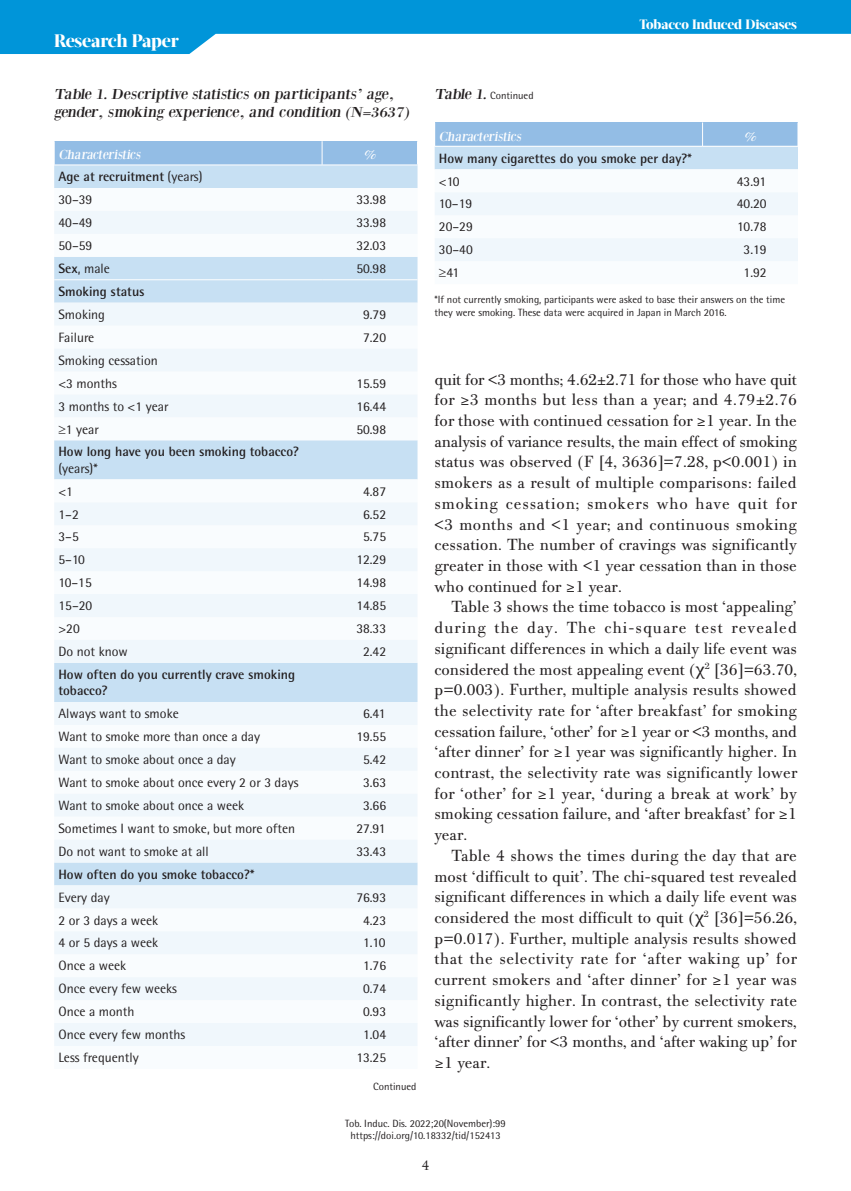
<style>
.page{position:relative;width:851px;height:1191px;background:#fff}
.page>*{position:absolute;margin:0;border:0;box-sizing:border-box;transform-origin:0 0}
.t1{font:800 18px "Acta Display W04";letter-spacing:-.01em;color:#fff}
.t2{font:17.25px/20.7px "PF Bodoni Text";color:#231f20;text-align:justify}
.t3{font:15px/18px "Bodoni XT";color:#231f20;scale:1.1 1}
.t4{font:15px "PF Bodoni Text";color:#231f20}
.t5{font:13.5px/23px "Rotis Semi Sans Hel";color:#231f20}
.t6{font:700 13.5px/23px "Rotis Semi Sans Hel";color:#231f20}
.t7{font:13.5px "Bodoni XT";color:#fff}
.t8{font:800 13.5px "Acta Display W04";letter-spacing:-.01em;color:#fff}
.t9{font:10.5px/12.6px "Rotis Semi Sans Hel";color:#231f20;text-align:center}
.s1{font-weight:400}
.s2{font-weight:700}
.s3{font-family:"Bodoni XT";font-size:15px}
.s4{font-family:"Georgia";font-size:15px}
.s5{font-family:"Georgia"}
</style>
<div class="page">
<svg style="left:0;top:0;width:850px;height:54px;fill:#0095d9"></svg>
<div style="left:54px;top:141px;width:268px;height:24px;background:#93bde5"></div>
<div style="left:322px;top:141px;width:95px;height:24px;background:#93bde5"></div>
<div style="left:54px;top:166px;width:363px;height:22px;background:#c7e0f3"></div>
<svg style="left:54px;top:211px;width:363px;height:835px;fill:#f0f7fc"></svg>
<svg style="left:54px;top:141px;width:1px;height:24px"></svg>
<svg style="left:322px;top:141px;width:1px;height:24px"></svg>
<hr style="left:54px;top:279px;width:268px;height:1px;background:#fff">
<hr style="left:322px;top:279px;width:95px;height:1px;background:#fff">
<svg style="left:435px;top:169px;width:362px;height:1px"></svg>
<svg style="left:435px;top:192px;width:362px;height:69px"></svg>
<svg style="left:434px;top:122px;width:364px;height:47px;background:#adceec"></svg>
<hr style="left:434px;top:146px;width:268px;height:1px;background:#fff">
<hr style="left:702px;top:146px;width:96px;height:1px;background:#fff">
<p class="t1" style="left:54px;top:30px;width:126px">Research Paper</p>
<p class="t3" style="left:54px;top:85px;width:327px">Table 1. Descriptive statistics on participants’ age, gender, smoking experience, and condition (N=3637)</p>
<p class="t7" style="left:58px;top:147px;width:86px">Characteristics</p>
<p class="t7" style="left:363px;top:147px;width:17px">%</p>
<p class="t6" style="left:58px;top:165px;width:145px">Age at recruitment <span class="s1">(years)<br>30–39</span></p>
<p class="t5" style="left:356px;top:188px;width:31px">33.98</p>
<p class="t5" style="left:58px;top:211px;width:35px">40–49</p>
<p class="t5" style="left:356px;top:211px;width:31px">33.98</p>
<p class="t5" style="left:58px;top:234px;width:35px">50–59</p>
<p class="t5" style="left:356px;top:234px;width:31px">32.03</p>
<p class="t5" style="left:58px;top:257px;width:53px"><span class="s2">Sex</span>, male</p>
<p class="t5" style="left:356px;top:257px;width:31px">50.98</p>
<p class="t6" style="left:58px;top:280px;width:88px">Smoking status</p>
<p class="t5" style="left:58px;top:303px;width:48px">Smoking</p>
<p class="t5" style="left:363px;top:303px;width:25px">9.79</p>
<p class="t5" style="left:58px;top:325px;width:37px">Failure</p>
<p class="t5" style="left:363px;top:325px;width:25px">7.20</p>
<p class="t5" style="left:58px;top:348px;width:101px">Smoking cessation &lt;3 months</p>
<p class="t5" style="left:356px;top:371px;width:31px">15.59</p>
<p class="t5" style="left:58px;top:394px;width:111px">3 months to &lt;1 year</p>
<p class="t5" style="left:356px;top:394px;width:31px">16.44</p>
<p class="t5" style="left:58px;top:417px;width:42px">≥1 year</p>
<p class="t5" style="left:356px;top:417px;width:31px">50.98</p>
<p class="t6" style="left:58px;top:440px;width:242px">How long have you been smoking tobacco?</p>
<p class="t5" style="left:58px;top:456px;width:41px">(years)* &lt;1</p>
<p class="t5" style="left:363px;top:479px;width:25px">4.87</p>
<p class="t5" style="left:58px;top:502px;width:22px">1–2</p>
<p class="t5" style="left:363px;top:502px;width:25px">6.52</p>
<p class="t5" style="left:58px;top:525px;width:22px">3–5</p>
<p class="t5" style="left:363px;top:525px;width:25px">5.75</p>
<p class="t5" style="left:58px;top:548px;width:28px">5–10</p>
<p class="t5" style="left:356px;top:548px;width:31px">12.29</p>
<p class="t5" style="left:58px;top:571px;width:35px">10–15</p>
<p class="t5" style="left:356px;top:571px;width:31px">14.98</p>
<p class="t5" style="left:58px;top:594px;width:35px">15–20</p>
<p class="t5" style="left:356px;top:594px;width:31px">14.85</p>
<p class="t5" style="left:58px;top:617px;width:23px">&gt;20</p>
<p class="t5" style="left:356px;top:617px;width:31px">38.33</p>
<p class="t5" style="left:58px;top:640px;width:71px">Do not know</p>
<p class="t5" style="left:363px;top:640px;width:25px">2.42</p>
<p class="t6" style="left:58px;top:666px;width:238px;line-height:16.2px">How often do you currently crave smoking tobacco?</p>
<p class="t5" style="left:58px;top:702px;width:122px">Always want to smoke</p>
<p class="t5" style="left:363px;top:702px;width:24px">6.41</p>
<p class="t5" style="left:58px;top:725px;width:203px">Want to smoke more than once a day</p>
<p class="t5" style="left:356px;top:725px;width:31px">19.55</p>
<p class="t5" style="left:58px;top:748px;width:179px">Want to smoke about once a day</p>
<p class="t5" style="left:363px;top:748px;width:25px">5.42</p>
<p class="t5" style="left:58px;top:771px;width:241px">Want to smoke about once every 2 or 3 days</p>
<p class="t5" style="left:363px;top:771px;width:25px">3.63</p>
<p class="t5" style="left:58px;top:793px;width:187px">Want to smoke about once a week</p>
<p class="t5" style="left:363px;top:793px;width:25px">3.66</p>
<p class="t5" style="left:58px;top:816px;width:238px">Sometimes I want to smoke, but more often</p>
<p class="t5" style="left:356px;top:816px;width:31px">27.91</p>
<p class="t5" style="left:58px;top:839px;width:152px">Do not want to smoke at all</p>
<p class="t5" style="left:356px;top:839px;width:31px">33.43</p>
<p class="t6" style="left:58px;top:862px;width:197px">How often do you smoke tobacco?*</p>
<p class="t5" style="left:58px;top:885px;width:53px">Every day</p>
<p class="t5" style="left:356px;top:885px;width:31px">76.93</p>
<p class="t5" style="left:58px;top:908px;width:101px">2 or 3 days a week</p>
<p class="t5" style="left:363px;top:908px;width:25px">4.23</p>
<p class="t5" style="left:58px;top:931px;width:101px">4 or 5 days a week</p>
<p class="t5" style="left:363px;top:931px;width:24px">1.10</p>
<p class="t5" style="left:58px;top:954px;width:69px">Once a week</p>
<p class="t5" style="left:363px;top:954px;width:25px">1.76</p>
<p class="t5" style="left:58px;top:977px;width:120px">Once every few weeks</p>
<p class="t5" style="left:363px;top:977px;width:25px">0.74</p>
<p class="t5" style="left:58px;top:1000px;width:78px">Once a month</p>
<p class="t5" style="left:363px;top:1000px;width:25px">0.93</p>
<p class="t5" style="left:58px;top:1023px;width:128px">Once every few months</p>
<p class="t5" style="left:363px;top:1023px;width:25px">1.04</p>
<p class="t5" style="left:58px;top:1046px;width:82px">Less frequently</p>
<p class="t5" style="left:356px;top:1046px;width:31px">13.25</p>
<p class="t9" style="left:373px;top:1079px;width:45px">Continued</p>
<p class="t9" style="left:434px;top:89px;width:101px"><span class="s3">Table 1.</span> Continued</p>
<p class="t8" style="left:639px;top:17px;width:159px">Tobacco Induced Diseases</p>
<p class="t7" style="left:439px;top:128px;width:86px">Characteristics</p>
<p class="t7" style="left:743px;top:128px;width:17px">%</p>
<p class="t6" style="left:439px;top:146px;width:254px">How many cigarettes do you smoke per day?*</p>
<p class="t5" style="left:439px;top:169px;width:22px">&lt;10</p>
<p class="t5" style="left:736px;top:169px;width:31px">43.91</p>
<p class="t5" style="left:439px;top:192px;width:35px">10–19</p>
<p class="t5" style="left:736px;top:192px;width:31px">40.20</p>
<p class="t5" style="left:439px;top:215px;width:35px">20–29</p>
<p class="t5" style="left:737px;top:215px;width:31px">10.78</p>
<p class="t5" style="left:439px;top:238px;width:35px">30–40</p>
<p class="t5" style="left:743px;top:238px;width:25px">3.19</p>
<p class="t5" style="left:439px;top:261px;width:22px">≥41</p>
<p class="t5" style="left:743px;top:261px;width:25px">1.92</p>
<p class="t9" style="left:434px;top:293px;width:352px;text-align:left">*If not currently smoking, participants were asked to base their answers on the time they were smoking. These data were acquired in Japan in March 2016.</p>
<p class="t2" style="left:434px;top:369px;width:364px">quit for &lt;3 months; 4.62<span class="s4">±</span>2.71 for those who have quit for <span class="s4">≥</span>3 months but less than a year; and 4.79<span class="s4">±</span>2.76 for those with continued cessation for <span class="s4">≥</span>1 year. In the analysis of variance results, the main effect of smoking status was observed (F [4, 3636]=7.28, p&lt;0.001) in smokers as a result of multiple comparisons: failed smoking cessation; smokers who have quit for &lt;3 months and &lt;1 year; and continuous smoking cessation. The number of cravings was significantly greater in those with &lt;1 year cessation than in those who continued for <span class="s4">≥</span>1 year.</p>
<p class="t2" style="left:434px;top:597px;width:364px;text-indent:17px">Table 3 shows the time tobacco is most ‘appealing’ during the day. The chi-square test revealed significant differences in which a daily life event was considered the most appealing event (<span class="s5">χ</span><sup>2</sup> [36]=63.70, p=0.003). Further, multiple analysis results showed the selectivity rate for ‘after breakfast’ for smoking cessation failure, ‘other’ for <span class="s4">≥</span>1 year or &lt;3 months, and ‘after dinner’ for <span class="s4">≥</span>1 year was significantly higher. In contrast, the selectivity rate was significantly lower for ‘other’ for <span class="s4">≥</span>1 year, ‘during a break at work’ by smoking cessation failure, and ‘after breakfast’ for <span class="s4">≥</span>1 year.</p>
<p class="t2" style="left:434px;top:845px;width:364px;text-indent:17px">Table 4 shows the times during the day that are most ‘difficult to quit’. The chi-squared test revealed significant differences in which a daily life event was considered the most difficult to quit (<span class="s5">χ</span><sup>2</sup> [36]=56.26, p=0.017). Further, multiple analysis results showed that the selectivity rate for ‘after waking up’ for current smokers and ‘after dinner’ for <span class="s4">≥</span>1 year was significantly higher. In contrast, the selectivity rate was significantly lower for ‘other’ by current smokers, ‘after dinner’ for &lt;3 months, and ‘after waking up’ for <span class="s4">≥</span>1 year.</p>
<p class="t9" style="left:345px;top:1116px;width:162px">Tob. Induc. Dis. 2022;20(November):99 https://doi.org/10.18332/tid/152413</p>
<p class="t4" style="left:421px;top:1156px;width:9px">4</p>
</div>
